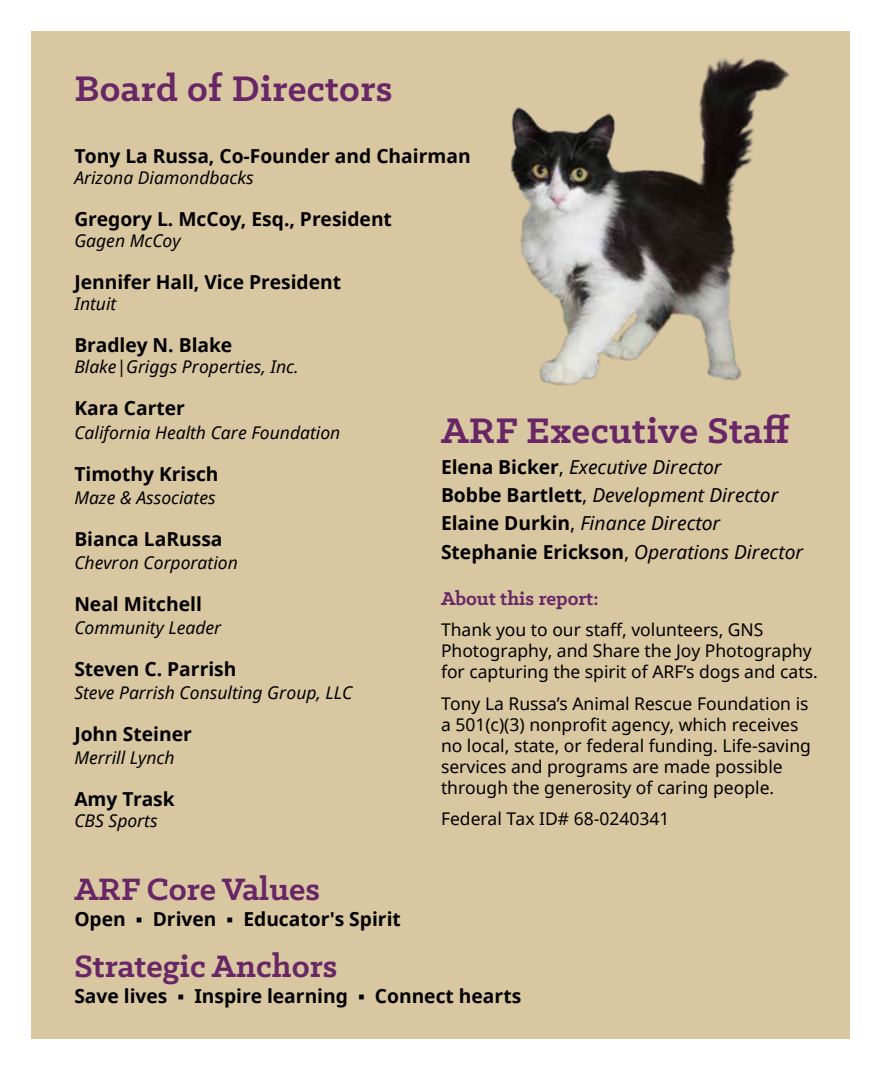
<style>
.page{position:relative;width:882px;height:1071px;background:#fff}
.page>*{position:absolute;margin:0;border:0;box-sizing:border-box;transform-origin:0 0}
.t1{font:700 40.25px "Klinic Slab";letter-spacing:.01em;color:#682667}
.t2{font:700 35px "Klinic Slab";color:#682667}
.t3{font:700 21px "Klinic Slab";color:#682667}
.t4{font:700 19.25px "Noto Sans";color:#000}
.t5{font:italic 19.25px/28px "Noto Sans";color:#000}
.t6{font:17.5px/21px "Noto Sans";color:#000}
.t7{font:italic 17.5px "Noto Sans";color:#000}
.s1{font-weight:700;font-style:normal}
.s2{font-style:normal}
</style>
<div class="page">
<div style="left:32px;top:32px;width:818px;height:1008px;background:#d8c7a0"></div>
<img style="left:493px;top:31px;width:310px;height:355px">
<h1 class="t1" style="left:74px;top:62px;width:320px">Board of Directors</h1>
<p class="t4" style="left:74px;top:143px;width:398px">Tony La Russa, Co-Founder and Chairman</p>
<p class="t7" style="left:74px;top:166px;width:181px">Arizona Diamondbacks</p>
<p class="t4" style="left:74px;top:206px;width:319px">Gregory L. McCoy, Esq., President</p>
<p class="t7" style="left:74px;top:229px;width:108px">Gagen McCoy</p>
<p class="t4" style="left:74px;top:269px;width:268px">Jennifer Hall, Vice President</p>
<p class="t7" style="left:74px;top:292px;width:44px">Intuit</p>
<p class="t4" style="left:74px;top:332px;width:160px">Bradley N. Blake</p>
<p class="t7" style="left:74px;top:355px;width:226px">Blake|Griggs Properties, Inc.</p>
<p class="t4" style="left:74px;top:395px;width:112px">Kara Carter</p>
<p class="t7" style="left:74px;top:420px;width:268px">California Health Care Foundation</p>
<p class="t4" style="left:74px;top:460px;width:146px">Timothy Krisch</p>
<p class="t7" style="left:74px;top:485px;width:143px">Maze &amp; Associates</p>
<p class="t4" style="left:74px;top:525px;width:150px">Bianca LaRussa</p>
<p class="t7" style="left:74px;top:550px;width:165px">Chevron Corporation</p>
<p class="t4" style="left:74px;top:590px;width:129px">Neal Mitchell</p>
<p class="t7" style="left:74px;top:615px;width:148px">Community Leader</p>
<p class="t4" style="left:74px;top:655px;width:164px">Steven C. Parrish</p>
<p class="t7" style="left:74px;top:680px;width:280px">Steve Parrish Consulting Group, LLC</p>
<p class="t4" style="left:74px;top:720px;width:119px">John Steiner</p>
<p class="t7" style="left:74px;top:745px;width:102px">Merrill Lynch</p>
<p class="t4" style="left:74px;top:785px;width:102px">Amy Trask</p>
<p class="t7" style="left:74px;top:808px;width:85px">CBS Sports</p>
<h1 class="t1" style="left:441px;top:404px;width:350px">ARF Executive Staff</h1>
<p class="t5" style="left:441px;top:453px;width:364px"><span class="s1">Elena Bicker</span><span class="s2">,</span> Executive Director<br><span class="s1">Bobbe Bartlett</span><span class="s2">,</span> Development Director <span class="s1">Elaine Durkin</span><span class="s2">,</span> Finance Director <span class="s1">Stephanie Erickson</span><span class="s2">,</span> Operations Director</p>
<p class="t3" style="left:441px;top:584px;width:159px">About this report:</p>
<p class="t6" style="left:441px;top:619px;width:378px">Thank you to our staff, volunteers, GNS<br>Photography, and Share the Joy Photography for capturing the spirit of ARF’s dogs and cats.</p>
<p class="t6" style="left:441px;top:692px;width:371px">Tony La Russa’s Animal Rescue Foundation is a 501(c)(3) nonprofit agency, which receives no local, state, or federal funding. Life-saving services and programs are made possible through the generosity of caring people.</p>
<p class="t6" style="left:441px;top:808px;width:230px">Federal Tax ID# 68-0240341</p>
<h2 class="t2" style="left:74px;top:866px;width:247px">ARF Core Values</h2>
<p class="t4" style="left:74px;top:905px;width:328px">Open ▪ Driven ▪ Educator's Spirit</p>
<h2 class="t2" style="left:74px;top:943px;width:265px">Strategic Anchors</h2>
<p class="t4" style="left:74px;top:982px;width:448px">Save lives ▪ Inspire learning ▪ Connect hearts</p>
</div>
